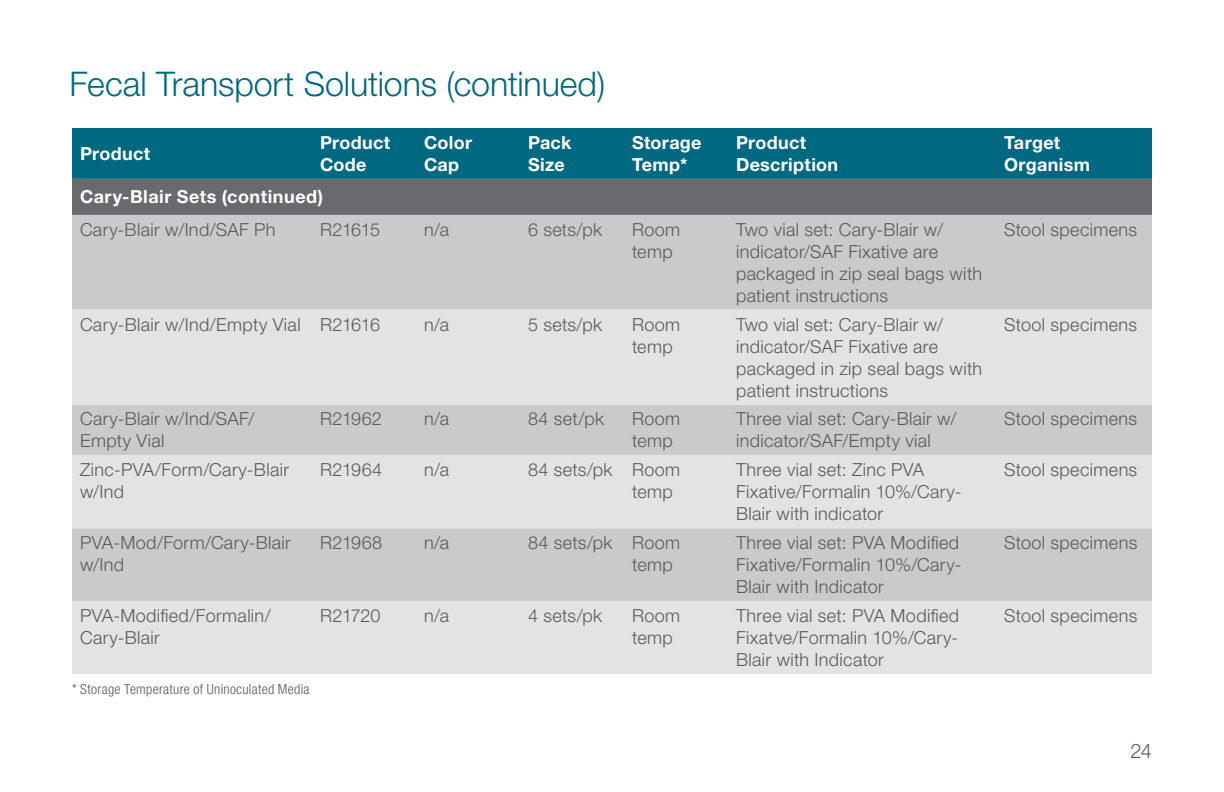
<style>
.page{position:relative;width:1224px;height:792px;background:#fff}
.page>*{position:absolute;margin:0;border:0;box-sizing:border-box;transform-origin:0 0}
.t1{font:300 34px "Helvetica Neue LT Std";letter-spacing:-.005em;color:#006880}
.t2{font:300 20px "Helvetica Neue LT Std";color:#58595b}
.t3{font:300 18px/22px "Helvetica Neue LT Std";letter-spacing:.02em;color:#58595b}
.t4{font:700 18px/22px "Helvetica Neue LT Std";letter-spacing:.02em;color:#fff}
.t5{font:300 condensed 14px "Helvetica Neue LT Std";letter-spacing:.02em;color:#58595b}
</style>
<div class="page">
<div style="left:72px;top:128px;width:1080px;height:51px;background:#006880"></div>
<div style="left:72px;top:179px;width:1080px;height:36px;background:#696a6d"></div>
<div style="left:72px;top:215px;width:1080px;height:95px;background:#c9cacc"></div>
<svg style="left:72px;top:310px;width:1080px;height:364px;background:#d9dadb"></svg>
<h1 class="t1" style="left:70px;top:63px;width:537px">Fecal Transport Solutions (continued)</h1>
<p class="t4" style="left:80px;top:142px;width:72px">Product</p>
<p class="t4" style="left:320px;top:131px;width:72px">Product<br>Code</p>
<p class="t4" style="left:424px;top:131px;width:50px">Color<br>Cap</p>
<p class="t4" style="left:528px;top:131px;width:45px">Pack<br>Size</p>
<p class="t4" style="left:632px;top:131px;width:71px">Storage<br>Temp*</p>
<p class="t4" style="left:736px;top:131px;width:104px">Product<br>Description</p>
<p class="t4" style="left:1004px;top:131px;width:88px">Target<br>Organism</p>
<p class="t4" style="left:80px;top:185px;width:245px">Cary-Blair Sets (continued)</p>
<p class="t3" style="left:80px;top:218px;width:197px">Cary-Blair w/Ind/SAF Ph</p>
<p class="t3" style="left:320px;top:218px;width:62px">R21615</p>
<p class="t3" style="left:424px;top:218px;width:27px">n/a</p>
<p class="t3" style="left:528px;top:218px;width:76px">6 sets/pk</p>
<p class="t3" style="left:632px;top:218px;width:50px">Room temp</p>
<p class="t3" style="left:736px;top:218px;width:248px">Two vial set: Cary-Blair w/ indicator/SAF Fixative are packaged in zip seal bags with patient instructions</p>
<p class="t3" style="left:1004px;top:218px;width:135px">Stool specimens</p>
<p class="t3" style="left:80px;top:313px;width:302px">Cary-Blair w/Ind/Empty Vial R21616</p>
<p class="t3" style="left:424px;top:313px;width:27px">n/a</p>
<p class="t3" style="left:528px;top:313px;width:76px">5 sets/pk</p>
<p class="t3" style="left:632px;top:313px;width:50px">Room temp</p>
<p class="t3" style="left:736px;top:313px;width:248px">Two vial set: Cary-Blair w/ indicator/SAF Fixative are packaged in zip seal bags with patient instructions</p>
<p class="t3" style="left:1004px;top:313px;width:135px">Stool specimens</p>
<p class="t3" style="left:80px;top:408px;width:176px">Cary-Blair w/Ind/SAF/<br>Empty Vial</p>
<p class="t3" style="left:320px;top:408px;width:63px">R21962</p>
<p class="t3" style="left:424px;top:408px;width:27px">n/a</p>
<p class="t3" style="left:528px;top:408px;width:77px">84 set/pk</p>
<p class="t3" style="left:632px;top:408px;width:50px">Room temp</p>
<p class="t3" style="left:736px;top:408px;width:222px">Three vial set: Cary-Blair w/ indicator/SAF/Empty vial</p>
<p class="t3" style="left:1004px;top:408px;width:135px">Stool specimens</p>
<p class="t3" style="left:80px;top:458px;width:211px">Zinc-PVA/Form/Cary-Blair w/Ind</p>
<p class="t3" style="left:320px;top:458px;width:64px">R21964</p>
<p class="t3" style="left:424px;top:458px;width:27px">n/a</p>
<p class="t3" style="left:632px;top:458px;width:50px;text-indent:-104px">84 sets/pk Room temp</p>
<p class="t3" style="left:736px;top:458px;width:227px">Three vial set: Zinc PVA<br>Fixative/Formalin 10%/Cary-<br>Blair with indicator</p>
<p class="t3" style="left:1004px;top:458px;width:135px">Stool specimens</p>
<p class="t3" style="left:80px;top:531px;width:212px">PVA-Mod/Form/Cary-Blair w/Ind</p>
<p class="t3" style="left:320px;top:531px;width:64px">R21968</p>
<p class="t3" style="left:424px;top:531px;width:27px">n/a</p>
<p class="t3" style="left:632px;top:531px;width:50px;text-indent:-104px">84 sets/pk Room temp</p>
<p class="t3" style="left:736px;top:531px;width:227px">Three vial set: PVA Modified<br>Fixative/Formalin 10%/Cary-<br>Blair with Indicator</p>
<p class="t3" style="left:1004px;top:531px;width:135px">Stool specimens</p>
<p class="t3" style="left:80px;top:604px;width:192px">PVA-Modified/Formalin/<br>Cary-Blair</p>
<p class="t3" style="left:320px;top:604px;width:62px">R21720</p>
<p class="t3" style="left:424px;top:604px;width:27px">n/a</p>
<p class="t3" style="left:528px;top:604px;width:76px">4 sets/pk</p>
<p class="t3" style="left:632px;top:604px;width:50px">Room temp</p>
<p class="t3" style="left:736px;top:604px;width:225px;text-align:justify">Three vial set: PVA Modified Fixatve/Formalin 10%/Cary-Blair with Indicator</p>
<p class="t3" style="left:1004px;top:604px;width:135px">Stool specimens</p>
<p class="t5" style="left:72px;top:681px;width:239px">* Storage Temperature of Uninoculated Media</p>
<p class="t2" style="left:1131px;top:739px;width:23px">24</p>
</div>
